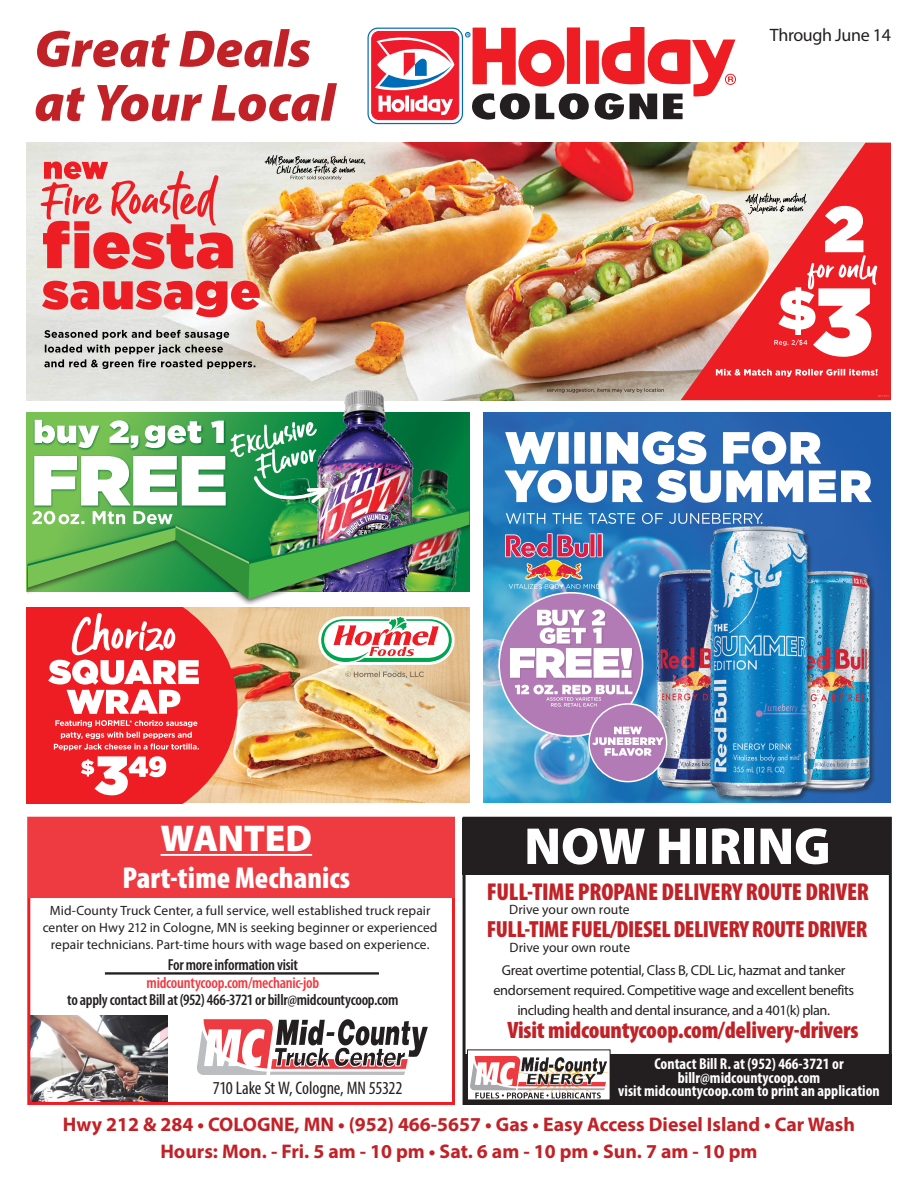
<style>
.page{position:relative;width:918px;height:1188px;background:#fff}
.page>*{position:absolute;margin:0;border:0;box-sizing:border-box;transform-origin:0 0}
.t1{font:italic 900 52.8px "Myriad Pro";color:#c12227}
.t2{font:900 52.5px "Myriad Pro";color:#fff}
.t3{font:45px "Futura II Extra Bold Condensed";letter-spacing:-.02em;color:#231f20;scale:1.54 1}
.t4{font:900 37.5px "Myriad Pro";letter-spacing:-.01em;color:#fff}
.t5{font:900 condensed 30.45px "Myriad Pro";letter-spacing:.005em;color:#fff}
.t6{font:900 condensed 24.45px "Myriad Pro";letter-spacing:-.01em;color:#c12227}
.t7{font:900 condensed 23.85px "Myriad Pro";letter-spacing:-.01em;color:#c12227}
.t8{font:900 condensed 23.4px "Myriad Pro";letter-spacing:-.02em;color:#c12227}
.t9{font:700 19.8px "Myriad Pro";color:#c12227}
.t10{font:condensed 18.3px "Myriad Pro";letter-spacing:-.005em;color:#231f20}
.t11{font:18px "Myriad Pro";letter-spacing:-.02em;color:#231f20}
.t12{font:600 condensed 15.9px "Myriad Pro";letter-spacing:-.015em;color:#231f20}
.t13{font:600 condensed 15.9px "Myriad Pro";letter-spacing:-.015em;color:#ee3a41}
.t14{font:700 condensed 15.75px "Myriad Pro";color:#fff}
.t15{font:14.4px/20.2px "Myriad Pro";letter-spacing:-.03em;color:#231f20;text-align:center}
.t16{font:13.65px "Myriad Pro";letter-spacing:.005em;color:#231f20}
.t17{font:13.5px/16.8px "Myriad Pro";letter-spacing:.005em;color:#231f20;text-align:center}
</style>
<div class="page">
<div style="left:567px;top:27px;width:13px;height:57px;background:#ee1d23"></div>
<div style="left:586px;top:41px;width:13px;height:43px;background:#ee1d23"></div>
<div style="left:725px;top:74px;width:11px;height:11px;border:1px solid #ee1d23;border-radius:50%"></div>
<svg style="left:601px;top:27px;width:134px;height:69px"></svg>
<svg style="left:368px;top:28px;width:94px;height:96px"></svg>
<div style="left:368px;top:28px;width:95px;height:96px;border:1px solid #006bb6;border-radius:10px"></div>
<div style="left:372px;top:31px;width:87px;height:89px;background:#ee1b2c;border-radius:8px"></div>
<div style="left:371px;top:31px;width:88px;height:89px;border:1px solid #ee1b2c;border-radius:8px"></div>
<svg style="left:465px;top:28px;width:100px;height:59px"></svg>
<svg style="left:375px;top:37px;width:79px;height:78px"></svg>
<img style="left:31px;top:1015px;width:137px;height:86px">
<div style="left:27px;top:817px;width:428px;height:288px;border:3px solid #ee1d23"></div>
<div style="left:28px;top:817px;width:427px;height:81px;background:#ee3a41"></div>
<div style="left:463px;top:819px;width:428px;height:56px;background:#231f20"></div>
<div style="left:463px;top:1054px;width:429px;height:51px;background:#231f20"></div>
<div style="left:467px;top:1050px;width:143px;height:50px;background:#fff"></div>
<img style="left:471px;top:1056px;width:137px;height:42px">
<hr style="left:161px;top:854px;width:151px;height:2px;background:#fff">
<hr style="left:105px;top:972px;width:274px;height:3px;background:#231f20">
<div style="left:463px;top:817px;width:429px;height:288px;border:3px solid #231f20"></div>
<svg style="left:197px;top:1019px;width:231px;height:56px"></svg>
<img style="left:27px;top:143px;width:654px;height:257px">
<img style="left:681px;top:143px;width:210px;height:257px">
<svg style="left:42px;top:281px;width:218px;height:36px;background:#eb7274"></svg>
<svg style="left:44px;top:345px;width:211px;height:24px;background:#a8a8a3"></svg>
<svg style="left:44px;top:330px;width:185px;height:9px;background:#939491"></svg>
<svg style="left:41px;top:162px;width:192px;height:107px;background:#e99594"></svg>
<svg style="left:745px;top:193px;width:132px;height:164px"></svg>
<svg style="left:547px;top:388px;width:117px;height:5px"></svg>
<svg style="left:265px;top:155px;width:100px;height:25px;background:#b8b7b1"></svg>
<svg style="left:716px;top:369px;width:162px;height:8px"></svg>
<svg style="left:27px;top:413px;width:442px;height:179px;background:#44a34b"></svg>
<img style="left:317px;top:390px;width:98px;height:30px">
<div style="left:34px;top:419px;width:192px;height:32px;background:#006d39;opacity:.75"></div>
<img style="left:28px;top:420px;width:442px;height:179px">
<img style="left:484px;top:412px;width:407px;height:390px">
<div style="left:792px;top:571px;width:84px;height:224px;background:#231f20;opacity:.5"></div>
<img style="left:815px;top:568px;width:57px;height:224px">
<img style="left:656px;top:566px;width:47px;height:226px">
<img style="left:703px;top:520px;width:112px;height:283px">
<div style="left:499px;top:593px;width:144px;height:143px;background:#b27bb5;border-radius:50%"></div>
<div style="left:511px;top:649px;width:123px;height:31px;background:#231f20;opacity:.1"></div>
<svg style="left:510px;top:609px;width:122px;height:69px"></svg>
<svg style="left:515px;top:685px;width:118px;height:22px"></svg>
<div style="left:589px;top:704px;width:78px;height:78px;background:#b27bb5;border-radius:50%"></div>
<div style="left:588px;top:703px;width:79px;height:79px;border:1px solid #fff;border-radius:50%"></div>
<svg style="left:592px;top:727px;width:72px;height:29px"></svg>
<svg style="left:505px;top:533px;width:97px;height:49px"></svg>
<svg style="left:506px;top:534px;width:96px;height:23px;background:#9e608b"></svg>
<div style="left:544px;top:560px;width:20px;height:21px;background:#fcd505;border-radius:50%"></div>
<svg style="left:509px;top:564px;width:94px;height:25px;background:#7f97a5"></svg>
<svg style="left:504px;top:470px;width:368px;height:33px"></svg>
<svg style="left:505px;top:431px;width:316px;height:33px"></svg>
<svg style="left:506px;top:513px;width:257px;height:11px;background:#5690c6"></svg>
<img style="left:238px;top:607px;width:231px;height:195px">
<svg style="left:318px;top:616px;width:137px;height:49px"></svg>
<svg style="left:345px;top:671px;width:79px;height:7px"></svg>
<svg style="left:27px;top:607px;width:211px;height:197px"></svg>
<p class="t1" style="left:34px;top:19px;width:278px">Great Deals</p>
<p class="t1" style="left:34px;top:73px;width:302px">at Your Local</p>
<p class="t3" style="left:468px;top:88px;width:143px">COLOGNE</p>
<p class="t11" style="left:770px;top:23px;width:123px">Through June 14</p>
<p class="t4" style="left:161px;top:817px;width:153px">WANTED</p>
<p class="t5" style="left:123px;top:861px;width:229px">Part-time Mechanics</p>
<p class="t17" style="left:43px;top:902px;width:396px">Mid-County Truck Center, a full service, well established truck repair center on Hwy 212 in Cologne, MN is seeking beginner or experienced repair technicians. Part-time hours with wage based on experience.</p>
<p class="t12" style="left:168px;top:956px;width:132px">For more information visit</p>
<p class="t13" style="left:147px;top:974px;width:174px">midcountycoop.com/mechanic-job</p>
<p class="t12" style="left:67px;top:991px;width:333px">to apply contact Bill at (952) 466-3721 or billr@midcountycoop.com</p>
<p class="t10" style="left:213px;top:1077px;width:191px">710 Lake St W, Cologne, MN 55322</p>
<p class="t2" style="left:524px;top:816px;width:308px">NOW HIRING</p>
<p class="t6" style="left:487px;top:878px;width:384px">FULL-TIME PROPANE DELIVERY ROUTE DRIVER</p>
<p class="t8" style="left:487px;top:917px;width:382px">FULL-TIME FUEL/DIESEL DELIVERY ROUTE DRIVER</p>
<p class="t16" style="left:509px;top:901px;width:122px">Drive your own route</p>
<p class="t16" style="left:510px;top:939px;width:122px">Drive your own route</p>
<p class="t15" style="left:493px;top:959px;width:362px">Great overtime potential, Class B, CDL Lic, hazmat and tanker endorsement required. Competitive wage and excellent benefits including health and dental insurance, and a 401(k) plan.</p>
<p class="t7" style="left:507px;top:1017px;width:353px">Visit midcountycoop.com/delivery-drivers</p>
<p class="t14" style="left:654px;top:1054px;width:191px">Contact Bill R. at (952) 466-3721 or</p>
<p class="t14" style="left:678px;top:1068px;width:144px">billr@midcountycoop.com</p>
<p class="t14" style="left:618px;top:1081px;width:263px">visit midcountycoop.com to print an application</p>
<p class="t9" style="left:63px;top:1111px;width:794px">Hwy 212 &amp; 284 • COLOGNE, MN • (952) 466-5657 • Gas • Easy Access Diesel Island • Car Wash</p>
<p class="t9" style="left:160px;top:1138px;width:599px">Hours: Mon. - Fri. 5 am - 10 pm • Sat. 6 am - 10 pm • Sun. 7 am - 10 pm</p>
</div>
